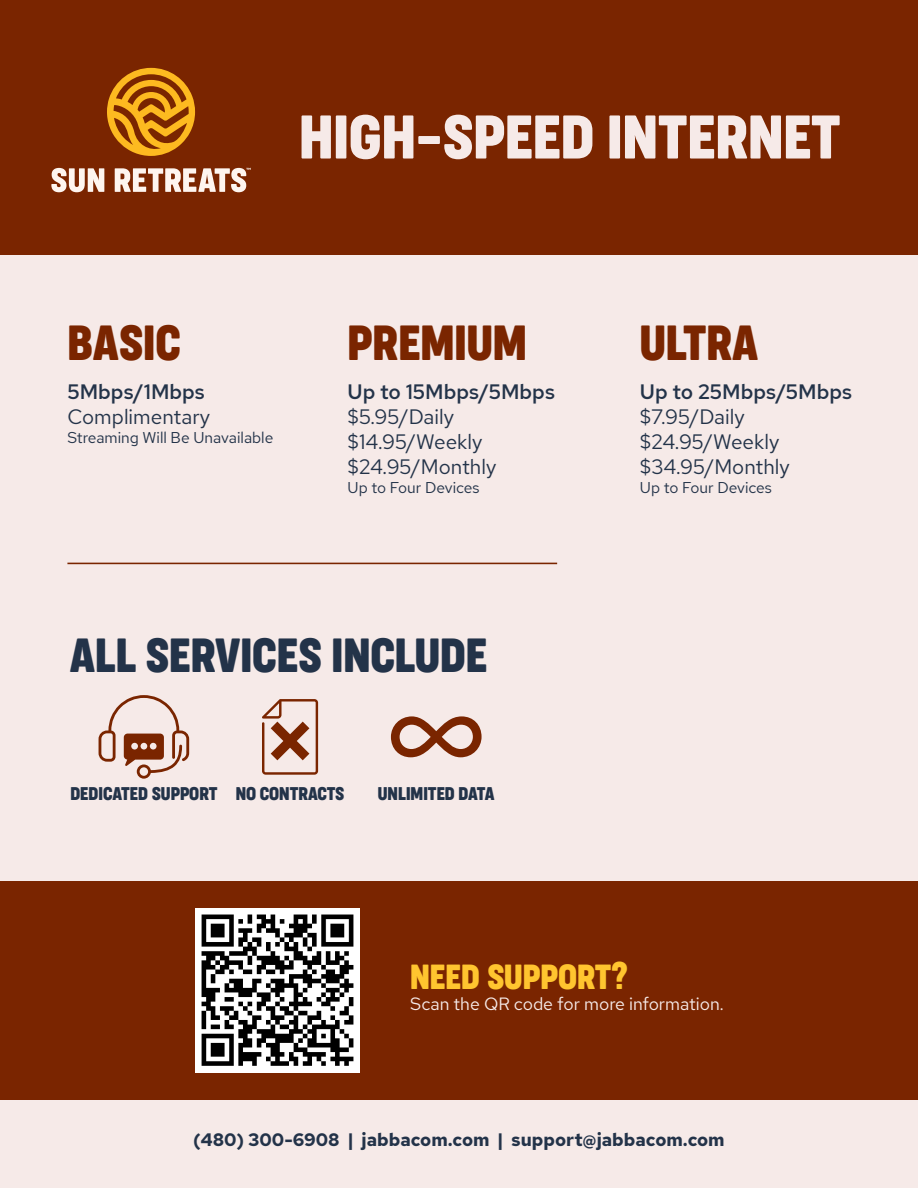
<style>
.page{position:relative;width:918px;height:1188px;background:#f6eae8}
.page>*{position:absolute;margin:0;border:0;box-sizing:border-box;transform-origin:0 0}
.t1{font:57px "Cocogoose Pro Condensed";color:#f6eae8}
.t2{font:45px "Cocogoose Pro Condensed";color:#7a2500}
.t3{font:43.8px "Cocogoose Pro Condensed";color:#233349}
.t4{font:31.95px "Cocogoose Pro Condensed";color:#ffc52f}
.t5{font:20.85px "Red Hat Text";color:#233349}
.t6{font:500 20.85px "Red Hat Text";color:#233349}
.t7{font:700 18px "Red Hat Text";color:#233349}
.t8{font:17.7px "Red Hat Text";color:#f6eae8}
.t9{font:16.8px "Cocogoose Pro Condensed";color:#233349}
.t10{font:15.6px "Red Hat Text";color:#233349}
</style>
<div class="page">
<div style="left:0;top:0;width:918px;height:255px;background:#7a2500"></div>
<div style="left:0;top:881px;width:918px;height:219px;background:#7a2500"></div>
<svg style="left:99px;top:695px;width:90px;height:84px"></svg>
<svg style="left:262px;top:699px;width:56px;height:76px"></svg>
<svg style="left:391px;top:716px;width:91px;height:41px"></svg>
<svg style="left:51px;top:168px;width:53px;height:24px"></svg>
<svg style="left:115px;top:168px;width:136px;height:24px"></svg>
<svg style="left:107px;top:68px;width:88px;height:88px"></svg>
<img style="left:196px;top:908px;width:164px;height:164px">
<hr style="left:67px;top:563px;width:490px;height:1px;background:#7a2500">
<p class="t1" style="left:299px;top:91px;width:543px">HIGH-SPEED INTERNET</p>
<p class="t2" style="left:67px;top:306px;width:115px">BASIC</p>
<p class="t6" style="left:67px;top:378px;width:139px">5Mbps/1Mbps</p>
<p class="t5" style="left:67px;top:403px;width:144px">Complimentary</p>
<p class="t10" style="left:67px;top:427px;width:208px">Streaming Will Be Unavailable</p>
<p class="t2" style="left:348px;top:306px;width:181px">PREMIUM</p>
<p class="t6" style="left:348px;top:378px;width:209px">Up to 15Mbps/5Mbps</p>
<p class="t5" style="left:348px;top:403px;width:108px">$5.95/Daily</p>
<p class="t5" style="left:348px;top:428px;width:136px">$14.95/Weekly</p>
<p class="t5" style="left:348px;top:453px;width:150px">$24.95/Monthly</p>
<p class="t10" style="left:348px;top:477px;width:134px">Up to Four Devices</p>
<p class="t2" style="left:640px;top:306px;width:120px">ULTRA</p>
<p class="t6" style="left:640px;top:378px;width:214px">Up to 25Mbps/5Mbps</p>
<p class="t5" style="left:640px;top:403px;width:106px">$7.95/Daily</p>
<p class="t5" style="left:640px;top:428px;width:141px">$24.95/Weekly</p>
<p class="t5" style="left:640px;top:453px;width:151px">$34.95/Monthly</p>
<p class="t10" style="left:640px;top:477px;width:134px">Up to Four Devices</p>
<p class="t3" style="left:70px;top:620px;width:419px">ALL SERVICES INCLUDE</p>
<p class="t9" style="left:70px;top:780px;width:149px">DEDICATED SUPPORT</p>
<p class="t9" style="left:236px;top:780px;width:110px">NO CONTRACTS</p>
<p class="t9" style="left:378px;top:780px;width:118px">UNLIMITED DATA</p>
<p class="t4" style="left:410px;top:951px;width:219px">NEED SUPPORT?</p>
<p class="t8" style="left:410px;top:993px;width:315px">Scan the QR code for more information.</p>
<p class="t7" style="left:193px;top:1128px;width:533px">(480) 300-6908 | jabbacom.com | support@jabbacom.com</p>
</div>
